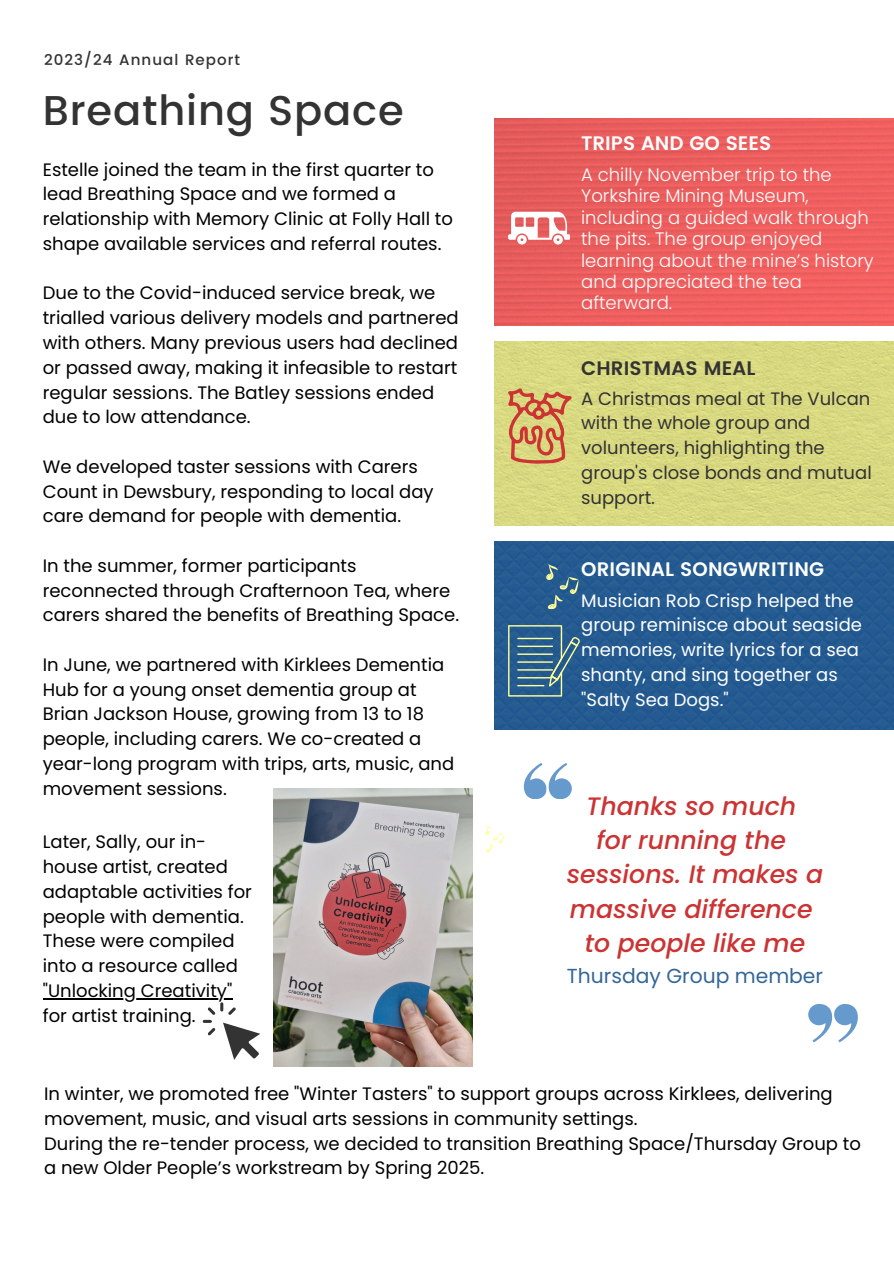
<style>
.page{position:relative;width:894px;height:1264px;background:#fff}
.page>*{position:absolute;margin:0;border:0;box-sizing:border-box;transform-origin:0 0}
.t1{font:500 41.55px "Poppins";letter-spacing:.02em;color:#333}
.t2{font:italic 500 25.2px/34.3px "Poppins";color:#c33;text-align:center}
.t3{font:20.25px "Poppins";color:#369}
.t4{font:600 19.5px "Poppins";letter-spacing:.01em;color:#fff}
.t5{font:600 19.5px "Poppins";letter-spacing:.01em;color:#333}
.t6{font:18px/24.8px "Poppins";color:#000}
.t7{font:300 18px/21.3px "Poppins";color:#fff}
.t8{font:18px/24.8px "Poppins";color:#fff}
.t9{font:18px/24.8px "Poppins";color:#333}
.t10{font:500 15px "Poppins";letter-spacing:.07em;color:#333}
</style>
<div class="page">
<img style="left:494px;top:341px;width:399px;height:185px">
<div style="left:494px;top:541px;width:399px;height:188px;background:#235a91"></div>
<img style="left:494px;top:118px;width:399px;height:207px">
<svg style="left:508px;top:212px;width:62px;height:32px"></svg>
<svg style="left:508px;top:625px;width:72px;height:71px;background:#477491"></svg>
<svg style="left:485px;top:825px;width:18px;height:27px"></svg>
<svg style="left:546px;top:564px;width:32px;height:45px"></svg>
<svg style="left:523px;top:763px;width:48px;height:35px"></svg>
<svg style="left:808px;top:1004px;width:49px;height:38px"></svg>
<svg style="left:508px;top:388px;width:63px;height:75px;background:#d49f65"></svg>
<hr style="left:43px;top:998px;width:189px;height:1px;background:#000">
<svg style="left:203px;top:1002px;width:57px;height:57px"></svg>
<img style="left:273px;top:788px;width:199px;height:278px">
<h3 class="t10" style="left:44px;top:51px;width:197px">2023/24 Annual Report</h3>
<h4 class="t1" style="left:43px;top:86px;width:362px">Breathing Space</h4>
<h4 class="t6" style="left:43px;top:157px;width:411px">Estelle joined the team in the first quarter to lead Breathing Space and we formed a relationship with Memory Clinic at Folly Hall to shape available services and referral routes.</h4>
<h4 class="t6" style="left:43px;top:281px;width:417px">Due to the Covid-induced service break, we trialled various delivery models and partnered with others. Many previous users had declined or passed away, making it infeasible to restart regular sessions. The Batley sessions ended due to low attendance.</h4>
<h4 class="t6" style="left:43px;top:454px;width:392px">We developed taster sessions with Carers<br>Count in Dewsbury, responding to local day care demand for people with dementia.</h4>
<h4 class="t6" style="left:43px;top:553px;width:418px">In the summer, former participants reconnected through Crafternoon Tea, where carers shared the benefits of Breathing Space.</h4>
<p class="t6" style="left:43px;top:652px;width:413px">In June, we partnered with Kirklees Dementia Hub for a young onset dementia group at Brian Jackson House, growing from 13 to 18 people, including carers. We co-created a year-long program with trips, arts, music, and movement sessions.</p>
<p class="t6" style="left:43px;top:829px;width:211px">Later, Sally, our in&shy;house artist, created adaptable activities for people with dementia.<br>These were compiled into a resource called</p>
<h4 class="t6" style="left:43px;top:978px;width:191px">"Unlocking Creativity" for artist training.</h4>
<p class="t4" style="left:581px;top:131px;width:192px">TRIPS AND GO SEES</p>
<p class="t7" style="left:581px;top:164px;width:294px">A chilly November trip to the<br>Yorkshire Mining Museum, including a guided walk through the pits. The group enjoyed learning about the mine’s history and appreciated the tea afterward.</p>
<h3 class="t5" style="left:581px;top:357px;width:176px">CHRISTMAS MEAL</h3>
<p class="t9" style="left:581px;top:386px;width:292px">A Christmas meal at The Vulcan with the whole group and volunteers, highlighting the group's close bonds and mutual support.</p>
<p class="t4" style="left:581px;top:557px;width:244px">ORIGINAL SONGWRITING</p>
<h4 class="t8" style="left:581px;top:588px;width:282px">Musician Rob Crisp helped the group reminisce about seaside memories, write lyrics for a sea shanty, and sing together as "Salty Sea Dogs."</h4>
<h3 class="t2" style="left:566px;top:788px;width:258px">Thanks so much<br>for running the sessions. It makes a massive difference to people like me</h3>
<h3 class="t3" style="left:566px;top:961px;width:257px">Thursday Group member</h3>
<h4 class="t6" style="left:44px;top:1081px;width:818px">In winter, we promoted free "Winter Tasters" to support groups across Kirklees, delivering movement, music, and visual arts sessions in community settings.<br>During the re-tender process, we decided to transition Breathing Space/Thursday Group to a new Older People’s workstream by Spring 2025.</h4>
</div>
